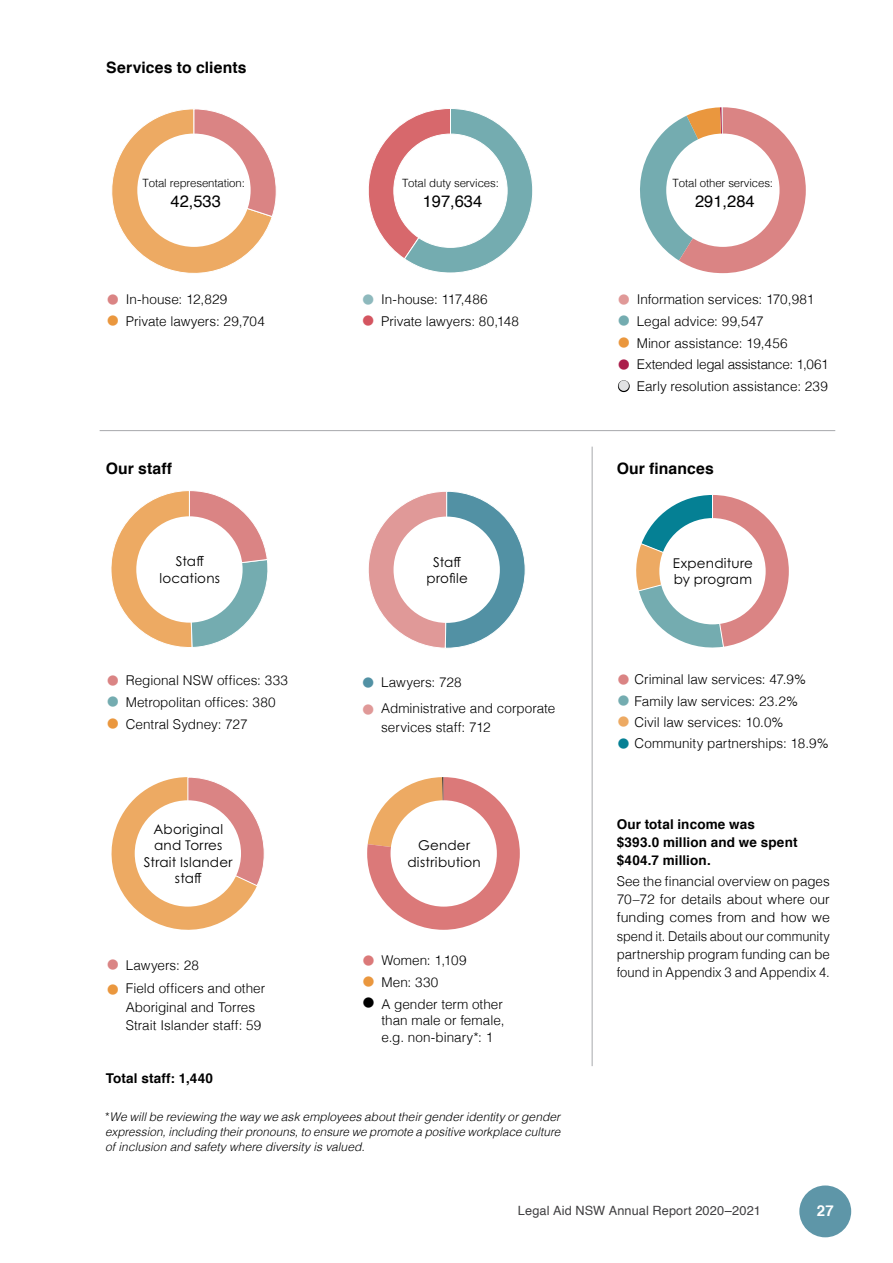
<style>
.page{position:relative;width:893px;height:1263px;background:#fff}
.page>*{position:absolute;margin:0;border:0;box-sizing:border-box;transform-origin:0 0}
.t1{font:16.5px "Helvetica";color:#000}
.t2{font:700 15.75px "Helvetica";letter-spacing:.005em;color:#000}
.t3{font:700 15px "Helvetica";color:#fff}
.t4{font:300 13.5px/18.3px "Helvetica";color:#000;text-align:justify}
.t5{font:13.5px/16.2px "Century Gothic Pro";letter-spacing:.02em;color:#000;text-align:center}
.t6{font:700 13.5px/18px "Helvetica";letter-spacing:.01em;color:#000}
.t7{font:300 13.5px "Helvetica";letter-spacing:-.02em;color:#000}
.t8{font:12.75px "Helvetica";letter-spacing:.01em;color:#414042}
.t9{font:italic 300 12px/15px "Helvetica";letter-spacing:.005em;color:#000;text-align:justify}
.t10{font:300 11.4px "Helvetica";letter-spacing:-.01em;color:#000}
.s1{font-size:28.5px;color:#da8484}
.s2{font-size:28.5px;color:#ea973e}
.s3{font-size:28.5px;color:#8eb9bd}
.s4{font-size:28.5px;color:#d45560}
.s5{font-size:28.5px;color:#e09998}
.s6{font-size:28.5px;color:#74acb0}
.s7{font-size:28.5px;color:#ab1e4b}
.s8{font-size:28.5px}
.s9{font-size:28.5px;color:#5291a4}
.s10{font-size:28.5px;color:#edaa63}
.s11{font-size:28.5px;color:#058094}
.s12{font-size:28.5px;color:#db7979}
.s13{font-style:normal}
</style>
<div class="page">
<svg style="left:111px;top:777px;width:153px;height:153px"></svg>
<svg style="left:111px;top:491px;width:157px;height:157px"></svg>
<svg style="left:368px;top:109px;width:165px;height:164px"></svg>
<svg style="left:111px;top:109px;width:165px;height:164px"></svg>
<svg style="left:368px;top:491px;width:157px;height:157px"></svg>
<div style="left:136px;top:516px;width:107px;height:107px;background:#fff;border-radius:50%"></div>
<div style="left:394px;top:517px;width:106px;height:106px;background:#fff;border-radius:50%"></div>
<div style="left:135px;top:800px;width:106px;height:107px;background:#fff;border-radius:50%"></div>
<hr style="left:592px;top:447px;width:1px;height:619px;background:#a7a9ac">
<div style="left:137px;top:134px;width:114px;height:113px;background:#fff;border-radius:50%"></div>
<div style="left:394px;top:134px;width:113px;height:113px;background:#fff;border-radius:50%"></div>
<svg style="left:640px;top:107px;width:166px;height:166px"></svg>
<div style="left:666px;top:134px;width:113px;height:113px;background:#fff;border-radius:50%"></div>
<hr style="left:100px;top:430px;width:735px;height:1px;background:#a7a9ac">
<svg style="left:367px;top:777px;width:153px;height:153px"></svg>
<div style="left:391px;top:800px;width:106px;height:107px;background:#fff;border-radius:50%"></div>
<svg style="left:636px;top:495px;width:153px;height:153px"></svg>
<div style="left:799px;top:1185px;width:52px;height:52px;background:#5e96a8;border-radius:50%"></div>
<p class="t2" style="left:106px;top:55px;width:142px">Services to clients</p>
<p class="t10" style="left:143px;top:173px;width:104px">Total representation:</p>
<p class="t1" style="left:171px;top:189px;width:52px">42,533</p>
<p class="t4" style="left:106px;top:289px;width:123px"><span class="s1">•</span> In-house: 12,829</p>
<p class="t4" style="left:106px;top:311px;width:161px"><span class="s2">•</span> Private lawyers: 29,704</p>
<p class="t10" style="left:402px;top:173px;width:98px">Total duty services:</p>
<p class="t1" style="left:423px;top:189px;width:61px">197,634</p>
<p class="t4" style="left:361px;top:289px;width:128px"><span class="s3">•</span> In-house: 117,486</p>
<p class="t4" style="left:361px;top:311px;width:159px"><span class="s4">•</span> Private lawyers: 80,148</p>
<p class="t10" style="left:673px;top:173px;width:102px">Total other services:</p>
<p class="t1" style="left:695px;top:189px;width:61px">291,284</p>
<p class="t4" style="left:617px;top:289px;width:199px"><span class="s5">•</span> Information services: 170,981</p>
<p class="t4" style="left:617px;top:311px;width:148px"><span class="s6">•</span> Legal advice: 99,547</p>
<p class="t4" style="left:617px;top:333px;width:173px"><span class="s2">•</span> Minor assistance: 19,456</p>
<p class="t7" style="left:617px;top:353px;width:214px"><span class="s7">•</span> Extended legal assistance: 1,061</p>
<p class="t4" style="left:617px;top:376px;width:213px"><span class="s8">•</span> Early resolution assistance: 239</p>
<p class="t2" style="left:106px;top:456px;width:68px">Our staff</p>
<p class="t2" style="left:617px;top:456px;width:99px">Our finances</p>
<p class="t5" style="left:160px;top:553px;width:62px">Staff locations</p>
<p class="t5" style="left:426px;top:553px;width:43px">Staff profile</p>
<p class="t5" style="left:673px;top:555px;width:82px;text-align:left">Expenditure by program</p>
<p class="t4" style="left:106px;top:670px;width:184px"><span class="s1">•</span> Regional NSW offices: 333</p>
<p class="t4" style="left:106px;top:692px;width:172px"><span class="s6">•</span> Metropolitan offices: 380</p>
<p class="t4" style="left:106px;top:714px;width:143px"><span class="s2">•</span> Central Sydney: 727</p>
<p class="t4" style="left:361px;top:672px;width:102px"><span class="s9">•</span> Lawyers: 728</p>
<p class="t4" style="left:381px;top:698px;width:176px;text-indent:-20px"><span class="s5">•</span> Administrative and corporate services staff: 712</p>
<p class="t4" style="left:617px;top:669px;width:191px"><span class="s1">•</span> Criminal law services: 47.9%</p>
<p class="t4" style="left:617px;top:691px;width:183px"><span class="s6">•</span> Family law services: 23.2%</p>
<p class="t4" style="left:617px;top:712px;width:169px"><span class="s10">•</span> Civil law services: 10.0%</p>
<p class="t4" style="left:617px;top:733px;width:214px"><span class="s11">•</span> Community partnerships: 18.9%</p>
<p class="t5" style="left:144px;top:821px;width:90px">Aboriginal and Torres<br>Strait Islander staff</p>
<p class="t6" style="left:617px;top:816px;width:182px">Our total income was $393.0 million and we spent $404.7 million.</p>
<p class="t5" style="left:407px;top:837px;width:75px">Gender distribution</p>
<p class="t4" style="left:617px;top:871px;width:215px">See the financial overview on pages 70–72 for details about where our funding comes from and how we spend it. Details about our community partnership program funding can be found in Appendix 3 and Appendix 4.</p>
<p class="t4" style="left:361px;top:950px;width:107px"><span class="s12">•</span> Women: 1,109</p>
<p class="t4" style="left:361px;top:972px;width:78px"><span class="s2">•</span> Men: 330</p>
<p class="t4" style="left:381px;top:994px;width:124px;line-height:16.5px;text-indent:-20px"><span class="s8">•</span> A gender term other than male or female, e.g. non-binary*: 1</p>
<p class="t4" style="left:106px;top:955px;width:95px"><span class="s1">•</span> Lawyers: 28</p>
<p class="t4" style="left:126px;top:978px;width:141px;text-align:left;text-indent:-20px"><span class="s2">•</span> Field officers and other<br>Aboriginal and Torres<br>Strait Islander staff: 59</p>
<p class="t6" style="left:106px;top:1070px;width:109px">Total staff: 1,440</p>
<p class="t9" style="left:105px;top:1109px;width:456px"><span class="s13">*</span>We will be reviewing the way we ask employees about their gender identity or gender expression, including their pronouns, to ensure we promote a positive workplace culture of inclusion and safety where diversity is valued.</p>
<p class="t8" style="left:518px;top:1201px;width:244px">Legal Aid NSW Annual Report 2020–2021</p>
<p class="t3" style="left:817px;top:1199px;width:18px">27</p>
</div>
